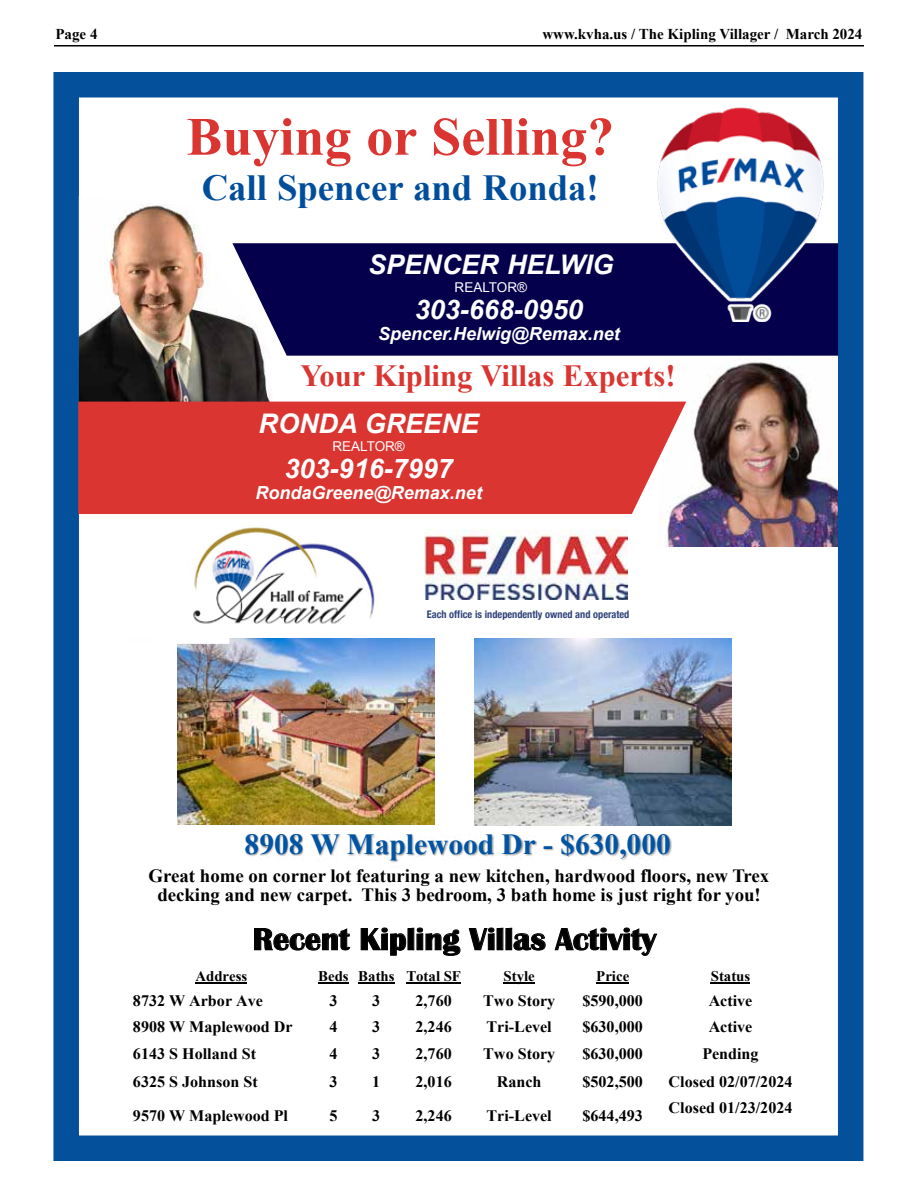
<style>
.page{position:relative;width:918px;height:1188px;background:#fff}
.page>*{position:absolute;margin:0;border:0;box-sizing:border-box;transform-origin:0 0}
.t1{font:700 54px "Times New Roman";color:#da3531}
.t2{font:700 36.75px "Times New Roman";color:#004e9b}
.t3{font:700 31.95px "Britannic";color:#000}
.t4{font:700 30.75px "Times New Roman";color:#da3531}
.t5{font:700 29.1px "Times New Roman";color:#0054a4}
.t6{font:italic 700 27px "Arial";color:#fff}
.t7{font:700 18.6px/19.4px "Times New Roman";color:#000;text-align:center}
.t8{font:italic 700 18px "Arial";color:#fff}
.t9{font:700 15.9px "Times New Roman";color:#000}
.t10{font:700 15px "Times New Roman";color:#000}
.t11{font:700 14.7px "Times New Roman";color:#000}
.t12{font:13.5px "Arial";color:#fff}
.t13{font:700 condensed 10.5px "Helvetica Neue";color:#2f447b}
</style>
<div class="page">
<hr style="left:54px;top:45px;width:810px;height:1px;background:#000">
<div style="left:53px;top:72px;width:810px;height:1089px;border:26px solid #04509a"></div>
<img style="left:79px;top:196px;width:193px;height:206px">
<img style="left:425px;top:529px;width:202px;height:71px">
<img style="left:658px;top:357px;width:180px;height:190px">
<svg style="left:232px;top:243px;width:606px;height:113px;background:#100c53"></svg>
<div style="left:78px;top:402px;width:608px;height:112px;background:#da3531"></div>
<img style="left:655px;top:107px;width:170px;height:214px">
<img style="left:193px;top:527px;width:182px;height:97px">
<hr style="left:196px;top:982px;width:51px;height:2px;background:#000">
<hr style="left:318px;top:982px;width:30px;height:2px;background:#000">
<hr style="left:358px;top:982px;width:36px;height:2px;background:#000">
<hr style="left:406px;top:982px;width:55px;height:2px;background:#000">
<hr style="left:503px;top:982px;width:32px;height:2px;background:#000">
<hr style="left:596px;top:982px;width:33px;height:2px;background:#000">
<hr style="left:711px;top:982px;width:39px;height:2px;background:#000">
<img style="left:227px;top:834px;width:297px;height:45px">
<img style="left:525px;top:840px;width:10px;height:16px">
<img style="left:535px;top:840px;width:3px;height:6px">
<img style="left:543px;top:834px;width:110px;height:27px">
<img style="left:653px;top:834px;width:53px;height:45px">
<img style="left:177px;top:638px;width:258px;height:187px">
<img style="left:474px;top:638px;width:258px;height:188px">
<div style="left:154px;top:635px;width:75px;height:9px;background:#fff"></div>
<p class="t10" style="left:56px;top:23px;width:44px">Page 4</p>
<p class="t10" style="left:542px;top:23px;width:322px">www.kvha.us / The Kipling Villager / March 2024</p>
<h1 class="t1" style="left:186px;top:99px;width:429px">Buying or Selling?</h1>
<h2 class="t2" style="left:202px;top:162px;width:399px">Call Spencer and Ronda!</h2>
<h3 class="t6" style="left:368px;top:247px;width:247px">SPENCER HELWIG</h3>
<p class="t12" style="left:455px;top:278px;width:74px">REALTOR®</p>
<h3 class="t6" style="left:415px;top:292px;width:170px">303-668-0950</h3>
<p class="t8" style="left:378px;top:322px;width:243px">Spencer.Helwig@Remax.net</p>
<h3 class="t4" style="left:301px;top:354px;width:377px">Your Kipling Villas Experts!</h3>
<h3 class="t6" style="left:259px;top:406px;width:222px">RONDA GREENE</h3>
<p class="t12" style="left:332px;top:437px;width:74px">REALTOR®</p>
<h3 class="t6" style="left:285px;top:451px;width:170px">303-916-7997</h3>
<p class="t8" style="left:255px;top:481px;width:228px">RondaGreene@Remax.net</p>
<p class="t13" style="left:427px;top:605px;width:204px">Each office is independently owned and operated</p>
<h3 class="t5" style="left:245px;top:823px;width:428px">8908 W Maplewood Dr - $630,000</h3>
<p class="t7" style="left:149px;top:865px;width:622px">Great home on corner lot featuring a new kitchen, hardwood floors, new Trex decking and new carpet. This 3 bedroom, 3 bath home is just right for you!</p>
<h3 class="t3" style="left:253px;top:921px;width:405px">Recent Kipling Villas Activity</h3>
<p class="t11" style="left:196px;top:965px;width:53px">Address</p>
<p class="t11" style="left:318px;top:965px;width:144px">Beds Baths Total SF</p>
<p class="t11" style="left:503px;top:965px;width:33px">Style</p>
<p class="t11" style="left:596px;top:965px;width:34px">Price</p>
<p class="t11" style="left:711px;top:965px;width:41px">Status</p>
<p class="t9" style="left:133px;top:989px;width:131px">8732 W Arbor Ave</p>
<p class="t9" style="left:329px;top:989px;width:10px">3</p>
<p class="t9" style="left:372px;top:989px;width:10px">3</p>
<p class="t9" style="left:416px;top:989px;width:38px">2,760</p>
<p class="t9" style="left:483px;top:989px;width:74px">Two Story</p>
<p class="t9" style="left:582px;top:989px;width:62px">$590,000</p>
<p class="t9" style="left:709px;top:989px;width:45px">Active</p>
<p class="t9" style="left:133px;top:1015px;width:161px">8908 W Maplewood Dr</p>
<p class="t9" style="left:329px;top:1015px;width:10px">4</p>
<p class="t9" style="left:372px;top:1015px;width:10px">3</p>
<p class="t9" style="left:416px;top:1015px;width:38px">2,246</p>
<p class="t9" style="left:487px;top:1015px;width:67px">Tri-Level</p>
<p class="t9" style="left:582px;top:1015px;width:62px">$630,000</p>
<p class="t9" style="left:709px;top:1015px;width:45px">Active</p>
<p class="t9" style="left:133px;top:1042px;width:125px">6143 S Holland St</p>
<p class="t9" style="left:329px;top:1042px;width:10px">4</p>
<p class="t9" style="left:372px;top:1042px;width:10px">3</p>
<p class="t9" style="left:416px;top:1042px;width:38px">2,760</p>
<p class="t9" style="left:483px;top:1042px;width:74px">Two Story</p>
<p class="t9" style="left:582px;top:1042px;width:62px">$630,000</p>
<p class="t9" style="left:702px;top:1042px;width:58px">Pending</p>
<p class="t9" style="left:133px;top:1070px;width:126px">6325 S Johnson St</p>
<p class="t9" style="left:329px;top:1070px;width:10px">3</p>
<p class="t9" style="left:372px;top:1070px;width:10px">1</p>
<p class="t9" style="left:416px;top:1070px;width:38px">2,016</p>
<p class="t9" style="left:497px;top:1070px;width:46px">Ranch</p>
<p class="t9" style="left:582px;top:1070px;width:62px">$502,500</p>
<p class="t9" style="left:669px;top:1070px;width:125px">Closed 02/07/2024</p>
<p class="t9" style="left:133px;top:1104px;width:157px">9570 W Maplewood Pl</p>
<p class="t9" style="left:329px;top:1104px;width:10px">5</p>
<p class="t9" style="left:372px;top:1104px;width:10px">3</p>
<p class="t9" style="left:416px;top:1104px;width:38px">2,246</p>
<p class="t9" style="left:487px;top:1104px;width:67px">Tri-Level</p>
<p class="t9" style="left:582px;top:1104px;width:62px">$644,493</p>
<p class="t9" style="left:669px;top:1096px;width:125px">Closed 01/23/2024</p>
</div>
